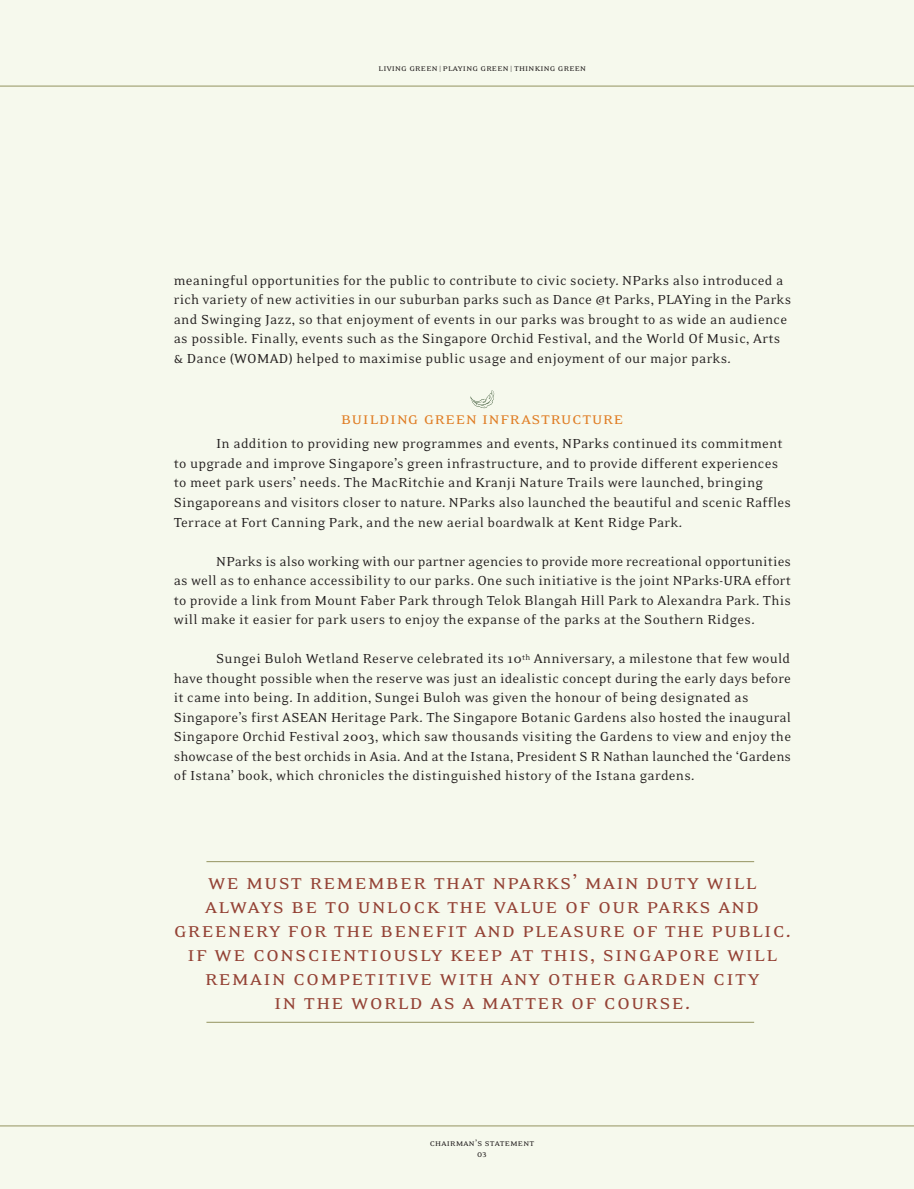
<style>
.page{position:relative;width:914px;height:1189px;background:#fff}
.page>*{position:absolute;margin:0;border:0;box-sizing:border-box;transform-origin:0 0}
.t1{font:22.5px/24px "Eidetic Neo Smallcaps";letter-spacing:.06em;color:#944235;text-align:center}
.t2{font:18px "Eidetic Neo Smallcaps";letter-spacing:.04em;color:#e07e26}
.t3{font:15px/19.5px "Eidetic Neo";letter-spacing:.015em;color:#231f1f}
.t4{font:9.75px "Eidetic Neo Smallcaps";letter-spacing:.02em;color:#231f1f}
.s1{font-size:7.5px}
</style>
<div class="page">
<div style="left:0;top:0;width:914px;height:1188px;background:#f6f9ed"></div>
<hr style="left:0;top:86px;width:914px;height:1px;background:#949360">
<hr style="left:0;top:1125px;width:914px;height:1px;background:#949360">
<hr style="left:206px;top:861px;width:548px;height:1px;background:#949360">
<hr style="left:206px;top:1021px;width:548px;height:1px;background:#949360">
<svg style="left:470px;top:390px;width:24px;height:18px"></svg>
<p class="t4" style="left:378px;top:61px;width:209px">living green <span class="s1">|</span> playing green <span class="s1">|</span> thinking green</p>
<p class="t3" style="left:174px;top:270px;width:619px">meaningful opportunities for the public to contribute to civic society. NParks also introduced a rich variety of new activities in our suburban parks such as Dance @t Parks, PLAYing in the Parks and Swinging Jazz, so that enjoyment of events in our parks was brought to as wide an audience as possible. Finally, events such as the Singapore Orchid Festival, and the World Of Music, Arts &amp; Dance (WOMAD) helped to maximise public usage and enjoyment of our major parks.</p>
<p class="t2" style="left:341px;top:407px;width:284px">building green infrastructure</p>
<p class="t3" style="left:174px;top:433px;width:619px;text-indent:43px">In addition to providing new programmes and events, NParks continued its commitment to upgrade and improve Singapore’s green infrastructure, and to provide different experiences to meet park users’ needs. The MacRitchie and Kranji Nature Trails were launched, bringing Singaporeans and visitors closer to nature. NParks also launched the beautiful and scenic Raffles Terrace at Fort Canning Park, and the new aerial boardwalk at Kent Ridge Park.</p>
<p class="t3" style="left:174px;top:550px;width:618px;text-align:justify;text-indent:43px">NParks is also working with our partner agencies to provide more recreational opportunities as well as to enhance accessibility to our parks. One such initiative is the joint NParks-URA effort to provide a link from Mount Faber Park through Telok Blangah Hill Park to Alexandra Park. This will make it easier for park users to enjoy the expanse of the parks at the Southern Ridges.</p>
<p class="t3" style="left:174px;top:648px;width:619px;text-indent:43px">Sungei Buloh Wetland Reserve celebrated its 10<sup>th</sup> Anniversary, a milestone that few would have thought possible when the reserve was just an idealistic concept during the early days before it came into being. In addition, Sungei Buloh was given the honour of being designated as Singapore’s first ASEAN Heritage Park. The Singapore Botanic Gardens also hosted the inaugural Singapore Orchid Festival 2003, which saw thousands visiting the Gardens to view and enjoy the showcase of the best orchids in Asia. And at the Istana, President S R Nathan launched the ‘Gardens of Istana’ book, which chronicles the distinguished history of the Istana gardens.</p>
<p class="t1" style="left:174px;top:868px;width:618px">we must remember that nparks’ main duty will always be to unlock the value of our parks and greenery for the benefit and pleasure of the public. if we conscientiously keep at this, singapore will remain competitive with any other garden city<br>in the world as a matter of course.</p>
<p class="t4" style="left:429px;top:1136px;width:106px">chairman’s statement</p>
<p class="t4" style="left:477px;top:1147px;width:11px">03</p>
</div>
